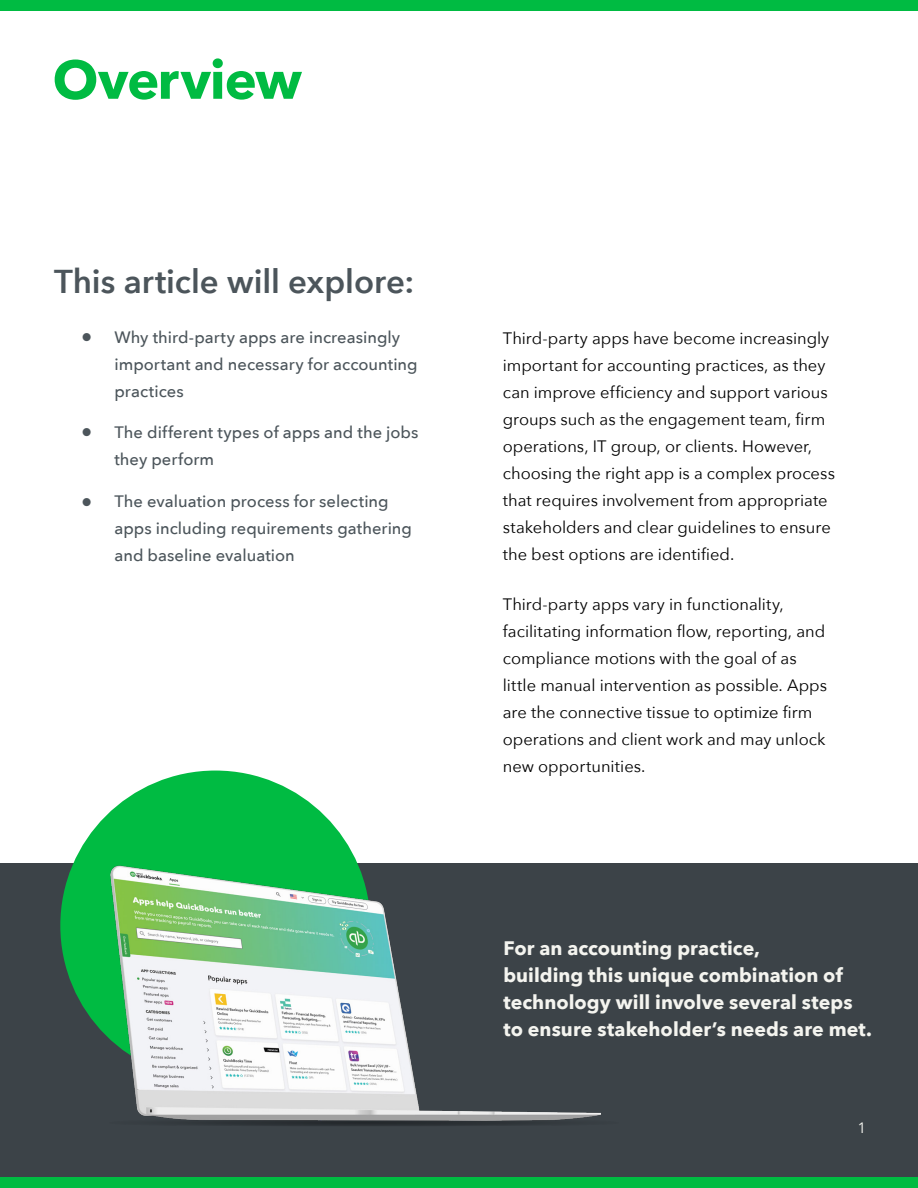
<style>
.page{position:relative;width:918px;height:1188px;background:#fff}
.page>*{position:absolute;margin:0;border:0;box-sizing:border-box;transform-origin:0 0}
.t1{font:700 54px "Avenir Next";letter-spacing:-.025em;color:#00bb42}
.t2{font:600 33px "Avenir Next";color:#4c555b}
.t3{font:500 22.5px "Avenir Next";color:#4c555b}
.t4{font:700 19.5px/27px "Avenir Next";color:#f4f4ef}
.t5{font:16.5px/27px "Avenir Next";color:#000}
.t6{font:500 16.5px/27px "Avenir Next";color:#4c555b}
.t7{font:15px "Avenir Next";color:#f4f4ef}
</style>
<div class="page">
<div style="left:0;top:863px;width:918px;height:317px;background:#3c4348"></div>
<img style="left:60px;top:771px;width:541px;height:351px">
<div style="left:0;top:0;width:918px;height:11px;background:#00bb42"></div>
<div style="left:0;top:1177px;width:918px;height:11px;background:#00bb42"></div>
<p class="t1" style="left:52px;top:33px;width:251px">Overview</p>
<p class="t2" style="left:54px;top:253px;width:362px">This article will explore:</p>
<p class="t3" style="left:81px;top:318px;width:13px">•</p>
<p class="t3" style="left:81px;top:413px;width:13px">•</p>
<p class="t3" style="left:81px;top:483px;width:13px">•</p>
<p class="t6" style="left:114px;top:323px;width:305px">Why third-party apps are increasingly important and necessary for accounting practices</p>
<p class="t6" style="left:114px;top:418px;width:305px">The different types of apps and the jobs they perform</p>
<p class="t6" style="left:114px;top:487px;width:299px">The evaluation process for selecting apps including requirements gathering and baseline evaluation</p>
<p class="t5" style="left:503px;top:324px;width:334px">Third-party apps have become increasingly important for accounting practices, as they can improve efficiency and support various groups such as the engagement team, firm operations, IT group, or clients. However, choosing the right app is a complex process that requires involvement from appropriate stakeholders and clear guidelines to ensure the best options are identified.</p>
<p class="t5" style="left:503px;top:590px;width:326px">Third-party apps vary in functionality, facilitating information flow, reporting, and compliance motions with the goal of as little manual intervention as possible. Apps are the connective tissue to optimize firm operations and client work and may unlock new opportunities.</p>
<p class="t4" style="left:503px;top:934px;width:258px">For an accounting practice,</p>
<p class="t4" style="left:503px;top:961px;width:370px">building this unique combination of technology will involve several steps to ensure stakeholder’s needs are met.</p>
<p class="t7" style="left:857px;top:1115px;width:10px">1</p>
</div>
